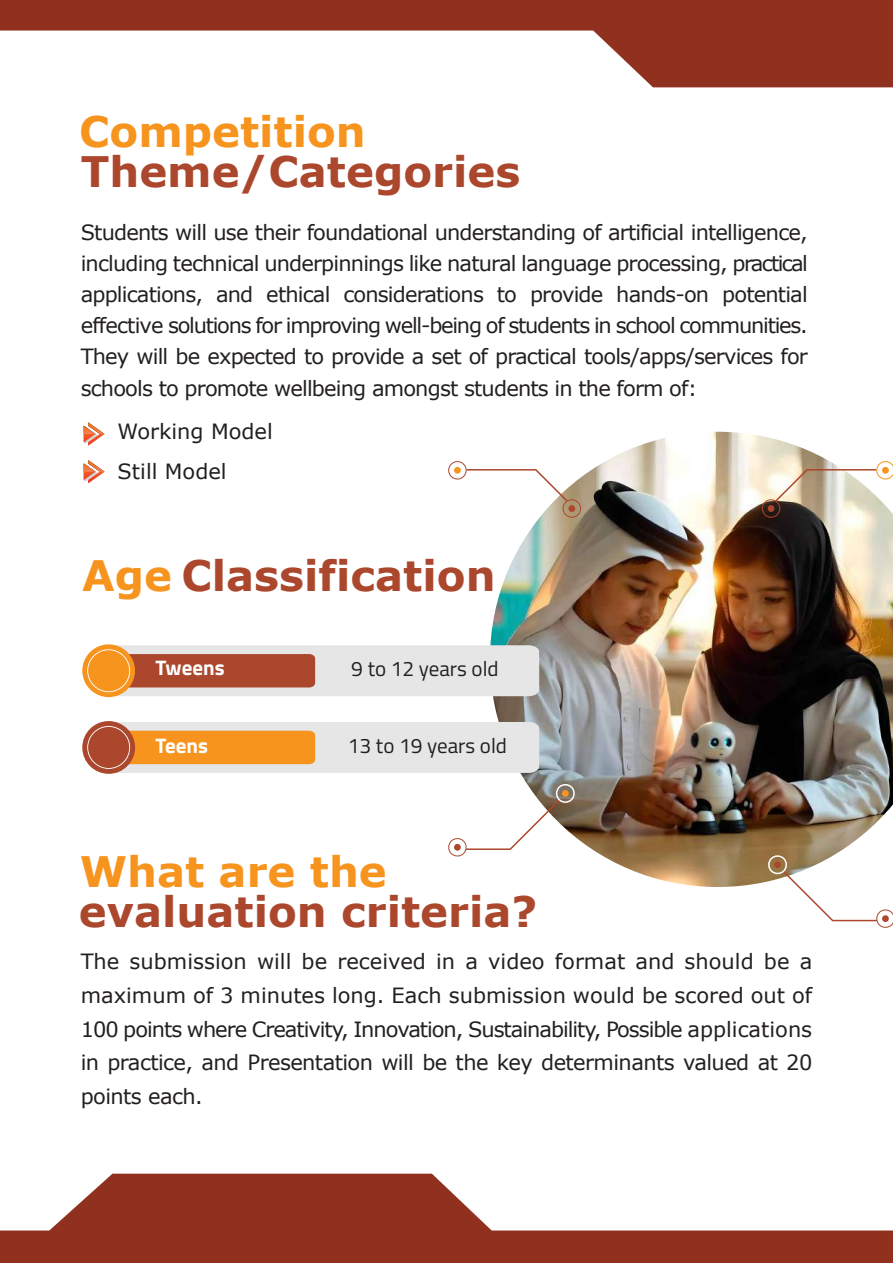
<style>
.page{position:relative;width:893px;height:1263px;background:#fff}
.page>*{position:absolute;margin:0;border:0;box-sizing:border-box;transform-origin:0 0}
.t1{font:700 42px "Verdana";color:#ab472c}
.t2{font:700 42px "Verdana";color:#f7941e}
.t3{font:21px/31.2px "Verdana";letter-spacing:-.03em;color:#231f20;text-align:justify}
.t4{font:21px "Titillium Web";color:#231f20}
.t5{font:21px/40.2px "Verdana";color:#231f20}
.t6{font:700 21px "Titillium Web";color:#fff}
.s1{color:#f7941e}
</style>
<div class="page">
<img style="left:490px;top:431px;width:403px;height:456px">
<svg style="left:465px;top:468px;width:104px;height:35px"></svg>
<div style="left:563px;top:499px;width:18px;height:19px;border:1px solid #ab472c;border-radius:50%"></div>
<div style="left:568px;top:505px;width:7px;height:7px;background:#ab472c;border-radius:50%"></div>
<div style="left:448px;top:461px;width:18px;height:18px;border:1px solid #ab472c;border-radius:50%"></div>
<div style="left:454px;top:467px;width:7px;height:7px;background:#f7941e;border-radius:50%"></div>
<div style="left:762px;top:499px;width:18px;height:19px;border:1px solid #ab472c;border-radius:50%"></div>
<div style="left:768px;top:505px;width:6px;height:7px;background:#ab472c;border-radius:50%"></div>
<svg style="left:774px;top:461px;width:119px;height:42px"></svg>
<div style="left:882px;top:467px;width:7px;height:7px;background:#f7941e;border-radius:50%"></div>
<svg style="left:766px;top:853px;width:127px;height:75px"></svg>
<svg style="left:448px;top:782px;width:129px;height:75px"></svg>
<svg style="left:0;top:1174px;width:893px;height:89px;fill:#90311f"></svg>
<svg style="left:0;top:0;width:893px;height:87px;fill:#90311f"></svg>
<svg style="left:84px;top:422px;width:21px;height:24px"></svg>
<svg style="left:84px;top:460px;width:21px;height:23px"></svg>
<svg style="left:82px;top:644px;width:53px;height:53px"></svg>
<svg style="left:87px;top:645px;width:452px;height:51px;background:#d8b5a4"></svg>
<svg style="left:82px;top:721px;width:53px;height:53px"></svg>
<svg style="left:87px;top:722px;width:452px;height:51px;background:#e5c3a1"></svg>
<h1 class="t2" style="left:79px;top:102px;width:288px">Competition</h1>
<h1 class="t1" style="left:81px;top:142px;width:441px">Theme/Categories</h1>
<p class="t3" style="left:81px;top:216px;width:729px">Students will use their foundational understanding of artificial intelligence, including technical underpinnings like natural language processing, practical applications, and ethical considerations to provide hands-on potential effective solutions for improving well-being of students in school communities.<br>They will be expected to provide a set of practical tools/apps/services for schools to promote wellbeing amongst students in the form of:</p>
<p class="t5" style="left:118px;top:411px;width:157px">Working Model<br>Still Model</p>
<h1 class="t1" style="left:82px;top:546px;width:415px"><span class="s1">Age</span> Classification</h1>
<p class="t6" style="left:156px;top:652px;width:71px">Tweens</p>
<p class="t4" style="left:351px;top:653px;width:149px">9 to 12 years old</p>
<p class="t6" style="left:156px;top:730px;width:54px">Teens</p>
<p class="t4" style="left:348px;top:731px;width:161px">13 to 19 years old</p>
<h1 class="t2" style="left:80px;top:842px;width:308px">What are the</h1>
<h1 class="t1" style="left:79px;top:881px;width:460px">evaluation criteria?</h1>
<p class="t3" style="left:81px;top:945px;width:733px;line-height:33.6px">The submission will be received in a video format and should be a maximum of 3 minutes long. Each submission would be scored out of 100 points where Creativity, Innovation, Sustainability, Possible applications in practice, and Presentation will be the key determinants valued at 20 points each.</p>
</div>
